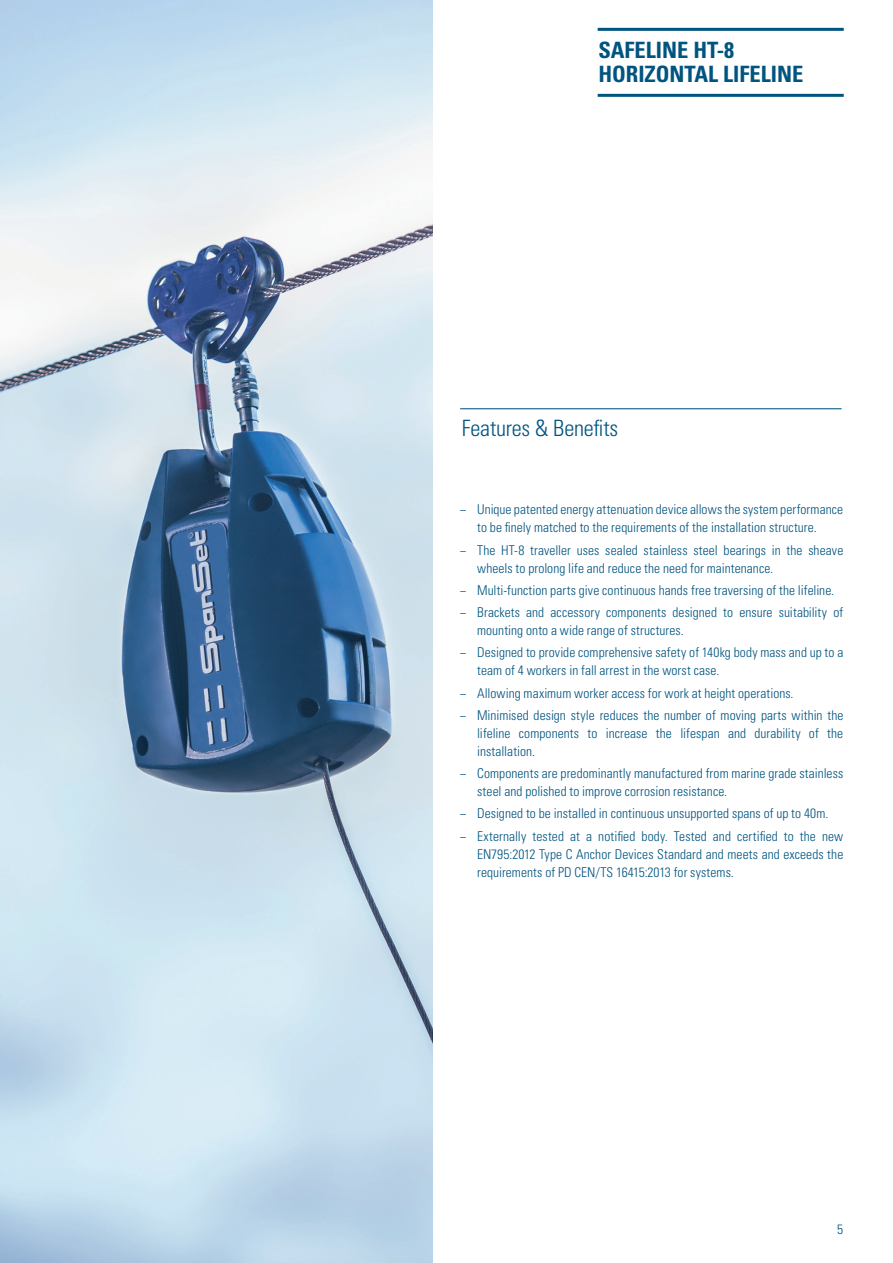
<style>
.page{position:relative;width:893px;height:1263px;background:#fff}
.page>*{position:absolute;margin:0;border:0;box-sizing:border-box;transform-origin:0 0}
.t1{font:700 condensed 22.5px/24px "Univers";color:#005480}
.t2{font:300 condensed 22.5px "Univers";letter-spacing:-.01em;color:#005480}
.t3{font:300 condensed 13.5px/18px "Univers";letter-spacing:.005em;color:#005480}
</style>
<div class="page">
<img style="left:0;top:0;width:433px;height:1263px">
<hr style="left:460px;top:408px;width:382px;height:1px;background:#005480">
<hr style="left:598px;top:94px;width:246px;height:3px;background:#005480">
<hr style="left:598px;top:28px;width:246px;height:3px;background:#005480">
<h1 class="t1" style="left:598px;top:40px;width:206px">SAFELINE HT-8<br>HORIZONTAL LIFELINE</h1>
<h1 class="t2" style="left:462px;top:420px;width:158px">Features &amp; Benefits</h1>
<p class="t3" style="left:477px;top:502px;width:368px;text-indent:-17px">− Unique patented energy attenuation device allows the system performance to be finely matched to the requirements of the installation structure.</p>
<p class="t3" style="left:477px;top:542px;width:368px;text-indent:-17px">− The HT-8 traveller uses sealed stainless steel bearings in the sheave wheels to prolong life and reduce the need for maintenance.</p>
<p class="t3" style="left:460px;top:580px;width:385px;line-height:22.2px">− Multi-function parts give continuous hands free traversing of the lifeline. − Brackets and accessory components designed to ensure suitability of</p>
<p class="t3" style="left:460px;top:621px;width:385px;line-height:22.2px;text-indent:17px">mounting onto a wide range of structures.<br>− Designed to provide comprehensive safety of 140kg body mass and up to a</p>
<p class="t3" style="left:460px;top:661px;width:385px;line-height:22.2px;text-indent:17px">team of 4 workers in fall arrest in the worst case.<br>− Allowing maximum worker access for work at height operations.<br>− Minimised design style reduces the number of moving parts within the</p>
<p class="t3" style="left:477px;top:725px;width:368px">lifeline components to increase the lifespan and durability of the installation.</p>
<p class="t3" style="left:477px;top:766px;width:368px;text-indent:-17px">− Components are predominantly manufactured from marine grade stainless steel and polished to improve corrosion resistance.</p>
<p class="t3" style="left:460px;top:804px;width:385px;line-height:22.2px">− Designed to be installed in continuous unsupported spans of up to 40m.<br>− Externally tested at a notified body. Tested and certified to the new</p>
<p class="t3" style="left:477px;top:846px;width:368px">EN795:2012 Type C Anchor Devices Standard and meets and exceeds the requirements of PD CEN/TS 16415:2013 for systems.</p>
<p class="t3" style="left:837px;top:1221px;width:7px">5</p>
</div>
